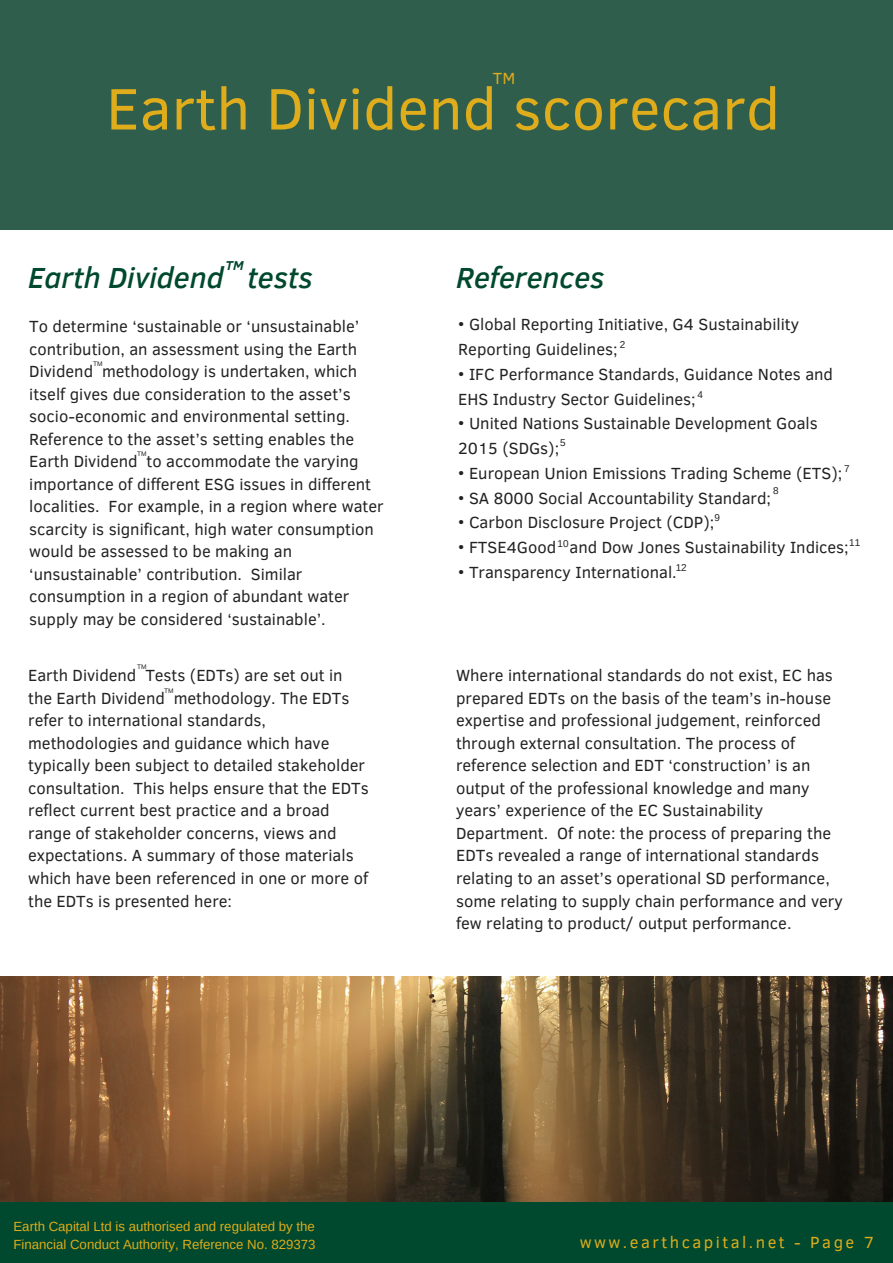
<style>
.page{position:relative;width:893px;height:1263px;background:#fff}
.page>*{position:absolute;margin:0;border:0;box-sizing:border-box;transform-origin:0 0}
.t1{font:59.55px "Clear Sans";color:#dfac1b}
.t2{font:italic 500 29.85px "Clear Sans";color:#00492e}
.t3{font:16.5px/22.5px "Clear Sans";color:#222}
.t4{font:16.5px "Clear Sans";letter-spacing:.15em;color:#dfac1b}
.t5{font:13.2px/18px "Arimo";color:#dfac1b}
.t6{font:italic 700 13.2px "Clear Sans";color:#00492e}
.t7{font:9.9px "Arimo";color:#222}
.t8{font:6.6px "Arimo";color:#222}
</style>
<div class="page">
<div style="left:0;top:0;width:893px;height:230px;background:#2f5e4c"></div>
<img style="left:0;top:976px;width:893px;height:225px">
<div style="left:0;top:1201px;width:893px;height:62px;background:#00492e"></div>
<p class="t4" style="left:493px;top:67px;width:24px">TM</p>
<h1 class="t1" style="left:106px;top:65px;width:675px">Earth Dividend scorecard</h1>
<p class="t6" style="left:226px;top:256px;width:20px">TM</p>
<h2 class="t2" style="left:28px;top:256px;width:286px">Earth Dividend tests</h2>
<p class="t3" style="left:29px;top:314px;width:356px">To determine ‘sustainable or ‘unsustainable’ contribution, an assessment using the Earth Dividend methodology is undertaken, which itself gives due consideration to the asset’s socio-economic and environmental setting.<br>Reference to the asset’s setting enables the Earth Dividend to accommodate the varying importance of different ESG issues in different localities. For example, in a region where water scarcity is significant, high water consumption would be assessed to be making an ‘unsustainable’ contribution. Similar consumption in a region of abundant water supply may be considered ‘sustainable’.</p>
<p class="t8" style="left:93px;top:360px;width:11px">TM</p>
<p class="t8" style="left:137px;top:450px;width:11px">TM</p>
<p class="t8" style="left:137px;top:663px;width:11px">TM</p>
<p class="t3" style="left:28px;top:663px;width:342px">Earth Dividend Tests (EDTs) are set out in the Earth Dividend methodology. The EDTs refer to international standards, methodologies and guidance which have typically been subject to detailed stakeholder consultation. This helps ensure that the EDTs reflect current best practice and a broad range of stakeholder concerns, views and expectations. A summary of those materials which have been referenced in one or more of the EDTs is presented here:</p>
<p class="t8" style="left:164px;top:686px;width:11px">TM</p>
<h2 class="t2" style="left:456px;top:256px;width:150px">References</h2>
<p class="t3" style="left:458px;top:311px;width:342px;line-height:24.8px">• Global Reporting Initiative, G4 Sustainability<br>Reporting Guidelines;</p>
<p class="t3" style="left:458px;top:361px;width:376px;line-height:24.8px">• IFC Performance Standards, Guidance Notes and<br>EHS Industry Sector Guidelines;</p>
<p class="t3" style="left:458px;top:410px;width:361px;line-height:24.8px">• United Nations Sustainable Development Goals<br>2015 (SDGs);</p>
<p class="t3" style="left:458px;top:461px;width:385px">• European Union Emissions Trading Scheme (ETS);</p>
<p class="t3" style="left:458px;top:486px;width:314px">• SA 8000 Social Accountability Standard;</p>
<p class="t3" style="left:458px;top:510px;width:257px">• Carbon Disclosure Project (CDP);</p>
<p class="t3" style="left:458px;top:535px;width:392px">• FTSE4Good and Dow Jones Sustainability Indices;</p>
<p class="t3" style="left:458px;top:560px;width:220px">• Transparency International.</p>
<p class="t7" style="left:620px;top:339px;width:7px">2</p>
<p class="t7" style="left:698px;top:388px;width:7px">4</p>
<p class="t7" style="left:560px;top:437px;width:7px">5</p>
<p class="t7" style="left:844px;top:463px;width:7px">7</p>
<p class="t7" style="left:773px;top:485px;width:7px">8</p>
<p class="t7" style="left:714px;top:512px;width:7px">9</p>
<p class="t7" style="left:557px;top:538px;width:13px">10</p>
<p class="t7" style="left:849px;top:537px;width:13px">11</p>
<p class="t7" style="left:676px;top:562px;width:13px">12</p>
<p class="t3" style="left:456px;top:663px;width:388px">Where international standards do not exist, EC has prepared EDTs on the basis of the team’s in-house expertise and professional judgement, reinforced through external consultation. The process of reference selection and EDT ‘construction’ is an output of the professional knowledge and many years’ experience of the EC Sustainability Department. Of note: the process of preparing the EDTs revealed a range of international standards relating to an asset’s operational SD performance, some relating to supply chain performance and very few relating to product/ output performance.</p>
<p class="t5" style="left:14px;top:1217px;width:303px">Earth Capital Ltd is authorised and regulated by the<br>Financial Conduct Authority, Reference No. 829373</p>
<p class="t4" style="left:580px;top:1230px;width:296px">www.earthcapital.net - Page 7</p>
</div>
